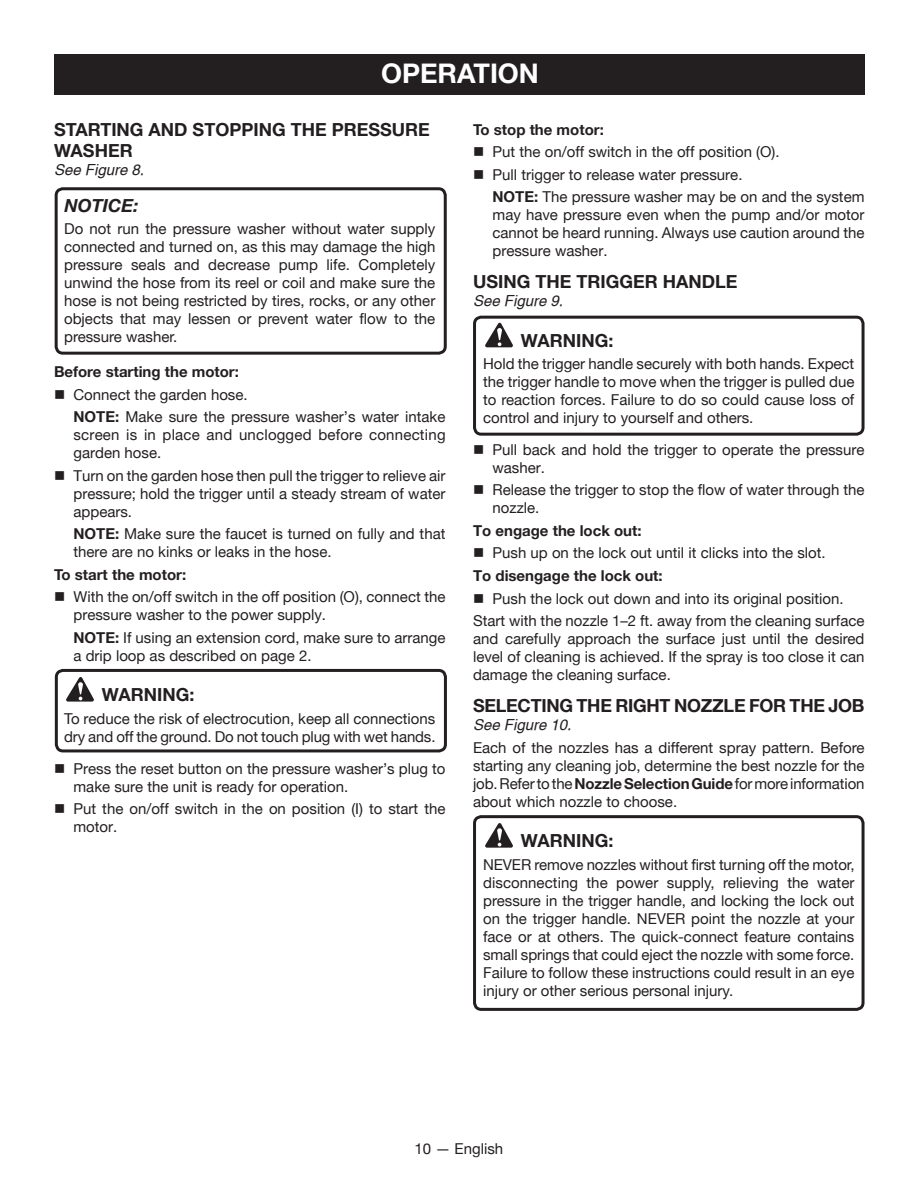
<style>
.page{position:relative;width:918px;height:1188px;background:#fff}
.page>*{position:absolute;margin:0;border:0;box-sizing:border-box;transform-origin:0 0}
.t1{font:700 27px "Helvetica Neue";color:#fff}
.t2{font:700 18px/21.6px "Helvetica Neue";color:#231f20}
.t3{font:italic 700 18px "Helvetica Neue";color:#231f20}
.t4{font:15px/18px "Helvetica Neue";color:#231f20}
.t5{font:700 15px "Helvetica Neue";color:#231f20}
.t6{font:italic 15px "Helvetica";color:#231f20}
.s1{font-weight:700}
</style>
<div class="page">
<svg style="left:66px;top:677px;width:28px;height:25px"></svg>
<svg style="left:485px;top:323px;width:28px;height:24px"></svg>
<svg style="left:485px;top:823px;width:28px;height:25px"></svg>
<div style="left:55px;top:669px;width:392px;height:83px;border:3px solid #231f20;border-radius:7px"></div>
<div style="left:54px;top:54px;width:811px;height:40px;background:#231f20"></div>
<div style="left:473px;top:316px;width:392px;height:120px;border:3px solid #231f20;border-radius:7px"></div>
<div style="left:55px;top:187px;width:392px;height:168px;border:3px solid #231f20;border-radius:7px"></div>
<div style="left:473px;top:815px;width:392px;height:196px;border:3px solid #231f20;border-radius:7px"></div>
<h1 class="t1" style="left:381px;top:57px;width:159px">OPERATION</h1>
<p class="t2" style="left:54px;top:118px;width:377px">STARTING AND STOPPING THE PRESSURE<br>WASHER</p>
<p class="t6" style="left:54px;top:161px;width:92px">See Figure 8.</p>
<p class="t3" style="left:64px;top:194px;width:76px">NOTICE:</p>
<p class="t4" style="left:64px;top:219px;width:373px;text-align:justify">Do not run the pressure washer without water supply connected and turned on, as this may damage the high pressure seals and decrease pump life. Completely unwind the hose from its reel or coil and make sure the hose is not being restricted by tires, rocks, or any other objects that may lessen or prevent water flow to the pressure washer.</p>
<p class="t5" style="left:54px;top:363px;width:186px">Before starting the motor:</p>
<p class="t4" style="left:74px;top:383px;width:373px;line-height:22.5px;text-indent:-20px">■ Connect the garden hose.<br><span class="s1">NOTE:</span> Make sure the pressure washer’s water intake</p>
<p class="t4" style="left:74px;top:426px;width:374px">screen is in place and unclogged before connecting garden hose.</p>
<p class="t4" style="left:74px;top:466px;width:374px;text-align:justify;text-indent:-20px">■ Turn on the garden hose then pull the trigger to relieve air pressure; hold the trigger until a steady stream of water appears.</p>
<p class="t4" style="left:74px;top:525px;width:373px"><span class="s1">NOTE:</span> Make sure the faucet is turned on fully and that there are no kinks or leaks in the hose.</p>
<p class="t5" style="left:54px;top:565px;width:134px">To start the motor:</p>
<p class="t4" style="left:74px;top:588px;width:373px;text-indent:-20px">■ With the on/off switch in the off position (O), connect the pressure washer to the power supply.</p>
<p class="t4" style="left:74px;top:628px;width:374px"><span class="s1">NOTE:</span> If using an extension cord, make sure to arrange a drip loop as described on page 2.</p>
<p class="t2" style="left:102px;top:684px;width:94px">WARNING:</p>
<p class="t4" style="left:64px;top:709px;width:373px">To reduce the risk of electrocution, keep all connections dry and off the ground. Do not touch plug with wet hands.</p>
<p class="t4" style="left:74px;top:759px;width:374px;text-indent:-20px">■ Press the reset button on the pressure washer’s plug to make sure the unit is ready for operation.</p>
<p class="t4" style="left:74px;top:799px;width:373px;text-indent:-20px">■ Put the on/off switch in the on position (I) to start the motor.</p>
<p class="t5" style="left:473px;top:120px;width:132px">To stop the motor:</p>
<p class="t4" style="left:473px;top:143px;width:308px">■ Put the on/off switch in the off position (O).</p>
<p class="t4" style="left:493px;top:163px;width:374px;line-height:22.5px;text-indent:-20px">■ Pull trigger to release water pressure.<br><span class="s1">NOTE:</span> The pressure washer may be on and the system</p>
<p class="t4" style="left:493px;top:206px;width:374px;text-align:justify">may have pressure even when the pump and/or motor cannot be heard running. Always use caution around the pressure washer.</p>
<p class="t2" style="left:473px;top:271px;width:266px">USING THE TRIGGER HANDLE</p>
<p class="t6" style="left:473px;top:293px;width:92px">See Figure 9.</p>
<p class="t2" style="left:521px;top:329px;width:94px">WARNING:</p>
<p class="t4" style="left:483px;top:355px;width:373px;text-align:justify">Hold the trigger handle securely with both hands. Expect the trigger handle to move when the trigger is pulled due to reaction forces. Failure to do so could cause loss of control and injury to yourself and others.</p>
<p class="t4" style="left:493px;top:440px;width:374px;text-indent:-20px">■ Pull back and hold the trigger to operate the pressure washer.</p>
<p class="t4" style="left:493px;top:481px;width:374px;text-indent:-20px">■ Release the trigger to stop the flow of water through the nozzle.</p>
<p class="t5" style="left:473px;top:521px;width:170px">To engage the lock out:</p>
<p class="t4" style="left:473px;top:542px;width:354px;line-height:22.5px">■ Push up on the lock out until it clicks into the slot.<br><span class="s1">To disengage the lock out:</span></p>
<p class="t4" style="left:473px;top:587px;width:393px;line-height:22.5px">■ Push the lock out down and into its original position.<br>Start with the nozzle 1–2 ft. away from the cleaning surface</p>
<p class="t4" style="left:473px;top:630px;width:393px;text-align:justify">and carefully approach the surface just until the desired level of cleaning is achieved. If the spray is too close it can damage the cleaning surface.</p>
<p class="t2" style="left:473px;top:695px;width:393px">SELECTING THE RIGHT NOZZLE FOR THE JOB</p>
<p class="t6" style="left:473px;top:716px;width:100px">See Figure 10.</p>
<p class="t4" style="left:473px;top:738px;width:393px;text-align:justify">Each of the nozzles has a different spray pattern. Before starting any cleaning job, determine the best nozzle for the job. Refer to the <span class="s1">Nozzle Selection Guide</span> for more information about which nozzle to choose.</p>
<p class="t2" style="left:521px;top:830px;width:94px">WARNING:</p>
<p class="t4" style="left:483px;top:855px;width:373px;text-align:justify">NEVER remove nozzles without first turning off the motor, disconnecting the power supply, relieving the water pressure in the trigger handle, and locking the lock out on the trigger handle. NEVER point the nozzle at your face or at others. The quick-connect feature contains small springs that could eject the nozzle with some force.<br>Failure to follow these instructions could result in an eye injury or other serious personal injury.</p>
<p class="t4" style="left:415px;top:1139px;width:90px">10 — English</p>
</div>
